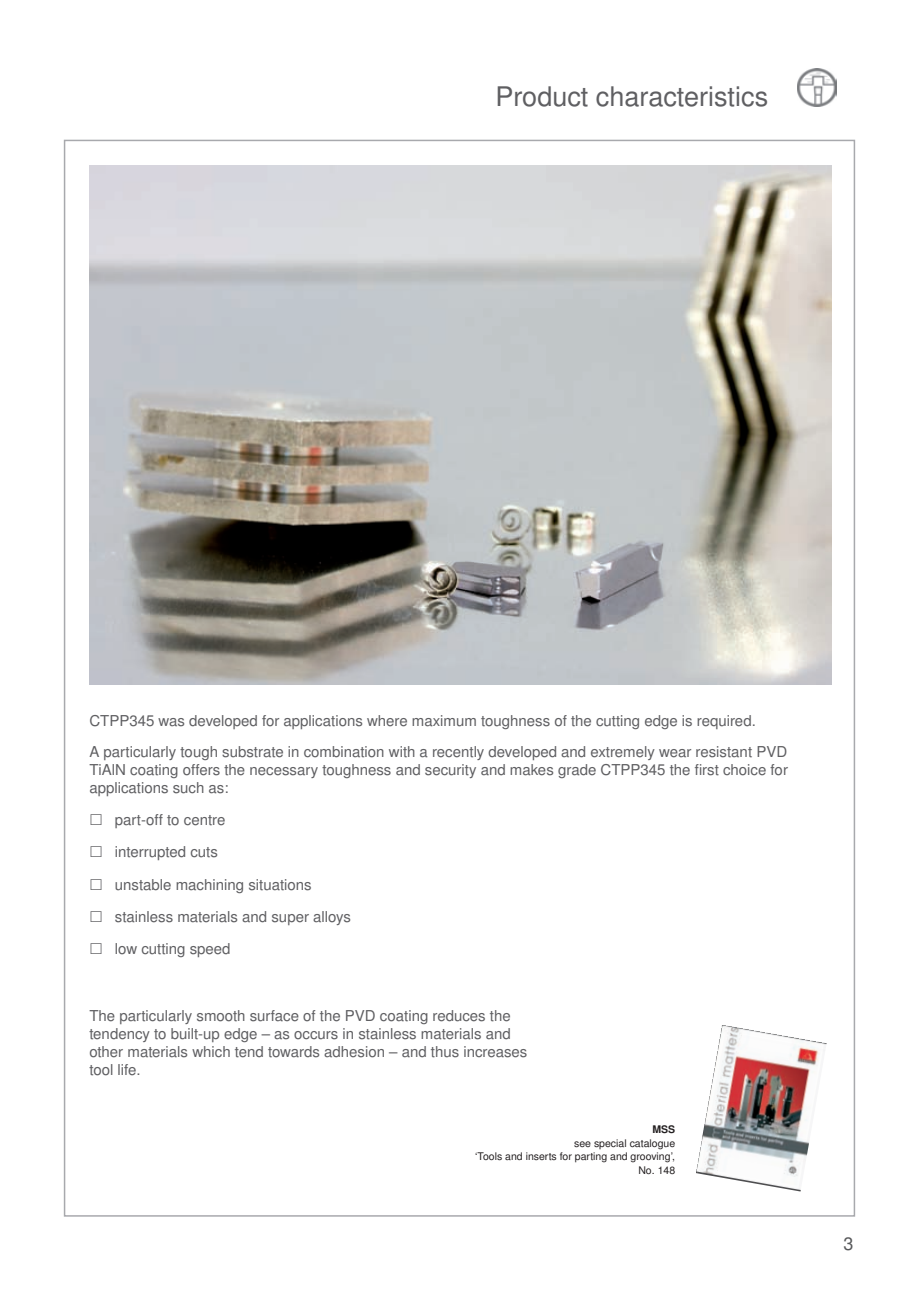
<style>
.page{position:relative;width:919px;height:1289px;background:#fff}
.page>*{position:absolute;margin:0;border:0;box-sizing:border-box;transform-origin:0 0}
.t1{font:27px "Nimbus San LOT";color:#5f5f62}
.t2{font:18px "Nimbus San LOT";color:#57585a}
.t3{font:15px/18px "Nimbus San LOT";color:#5f5f62}
.t4{font:10.5px/13.5px "Nimbus San LOT";color:#231f20;text-align:right}
.t5{font:700 10.5px "Nimbus San LOT";color:#231f20}
</style>
<div class="page">
<img style="left:797px;top:68px;width:39px;height:38px">
<img style="left:696px;top:1025px;width:130px;height:166px">
<img style="left:89px;top:166px;width:742px;height:519px">
<h1 class="t1" style="left:495px;top:80px;width:274px">Product characteristics</h1>
<p class="t3" style="left:89px;top:705px;width:699px;line-height:30.8px">CTPP345 was developed for applications where maximum toughness of the cutting edge is required.<br>A particularly tough substrate in combination with a recently developed and extremely wear resistant PVD</p>
<p class="t3" style="left:89px;top:761px;width:700px">TiAlN coating offers the necessary toughness and security and makes grade CTPP345 the first choice for applications such as:</p>
<p class="t3" style="left:115px;top:804px;width:237px;line-height:32.2px">part-off to centre<br>interrupted cuts<br>unstable machining situations stainless materials and super alloys low cutting speed</p>
<p class="t3" style="left:89px;top:1006px;width:439px">The particularly smooth surface of the PVD coating reduces the tendency to built-up edge – as occurs in stainless materials and other materials which tend towards adhesion – and thus increases tool life.</p>
<p class="t5" style="left:652px;top:1123px;width:24px">MSS</p>
<p class="t4" style="left:475px;top:1136px;width:201px">see special catalogue<br>‘Tools and inserts for parting and grooving’,<br>No. 148</p>
<p class="t2" style="left:843px;top:1232px;width:12px">3</p>
</div>
